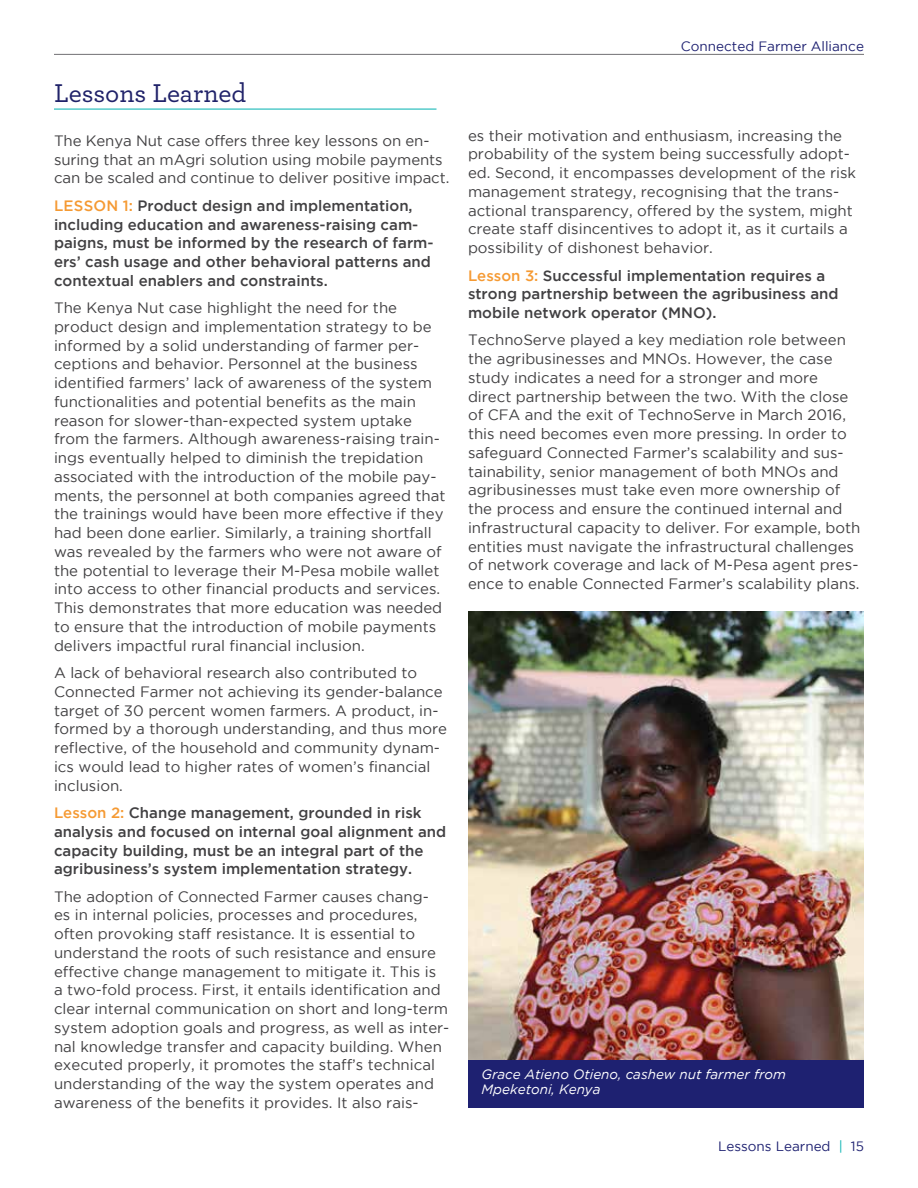
<style>
.page{position:relative;width:918px;height:1188px;background:#fff}
.page>*{position:absolute;margin:0;border:0;box-sizing:border-box;transform-origin:0 0}
.t1{font:500 27px "Archer";color:#202269}
.t2{font:15px/18.8px "Gotham";color:#414042}
.t3{font:500 15px/18.8px "Gotham";color:#414042}
.t4{font:italic 13.5px/15px "Gotham";color:#fff}
.t5{font:13.5px "Gotham";color:#1e2171}
.s1{color:#f59a33}
.s2{color:#00b1b0}
</style>
<div class="page">
<hr style="left:54px;top:54px;width:810px;height:1px;background:#717073">
<img style="left:468px;top:611px;width:396px;height:449px">
<hr style="left:54px;top:109px;width:382px;height:1px;background:#00b1b0">
<div style="left:468px;top:1060px;width:396px;height:48px;background:#1e2171"></div>
<h1 class="t1" style="left:54px;top:74px;width:194px">Lessons Learned</h1>
<p class="t2" style="left:54px;top:131px;width:397px">The Kenya Nut case offers three key lessons on en&shy;suring that an mAgri solution using mobile payments can be scaled and continue to deliver positive impact.</p>
<p class="t3" style="left:54px;top:196px;width:381px"><span class="s1">LESSON 1:</span> Product design and implementation, including education and awareness-raising cam&shy;paigns, must be informed by the research of farm&shy;ers’ cash usage and other behavioral patterns and contextual enablers and constraints.</p>
<p class="t2" style="left:54px;top:298px;width:393px">The Kenya Nut case highlight the need for the product design and implementation strategy to be informed by a solid understanding of farmer per&shy;ceptions and behavior. Personnel at the business identified farmers’ lack of awareness of the system functionalities and potential benefits as the main reason for slower-than-expected system uptake from the farmers. Although awareness-raising train&shy;ings eventually helped to diminish the trepidation associated with the introduction of the mobile pay&shy;ments, the personnel at both companies agreed that the trainings would have been more effective if they had been done earlier. Similarly, a training shortfall was revealed by the farmers who were not aware of the potential to leverage their M-Pesa mobile wallet into access to other financial products and services.<br>This demonstrates that more education was needed to ensure that the introduction of mobile payments delivers impactful rural financial inclusion.</p>
<p class="t2" style="left:54px;top:663px;width:395px">A lack of behavioral research also contributed to Connected Farmer not achieving its gender-balance target of 30 percent women farmers. A product, in&shy;formed by a thorough understanding, and thus more reflective, of the household and community dynam&shy;ics would lead to higher rates of women’s financial inclusion.</p>
<p class="t3" style="left:54px;top:803px;width:394px"><span class="s1">Lesson 2:</span> Change management, grounded in risk analysis and focused on internal goal alignment and capacity building, must be an integral part of the agribusiness’s system implementation strategy.</p>
<p class="t2" style="left:54px;top:887px;width:397px">The adoption of Connected Farmer causes chang-<br>es in internal policies, processes and procedures, often provoking staff resistance. It is essential to understand the roots of such resistance and ensure effective change management to mitigate it. This is<br>a two-fold process. First, it entails identification and clear internal communication on short and long-term system adoption goals and progress, as well as inter&shy;nal knowledge transfer and capacity building. When executed properly, it promotes the staff’s technical understanding of the way the system operates and awareness of the benefits it provides. It also rais-</p>
<p class="t5" style="left:681px;top:38px;width:185px">Connected Farmer Alliance</p>
<p class="t2" style="left:468px;top:126px;width:390px">es their motivation and enthusiasm, increasing the probability of the system being successfully adopt&shy;ed. Second, it encompasses development of the risk management strategy, recognising that the trans&shy;actional transparency, offered by the system, might create staff disincentives to adopt it, as it curtails a possibility of dishonest behavior.</p>
<p class="t3" style="left:468px;top:266px;width:372px"><span class="s1">Lesson 3:</span> Successful implementation requires a strong partnership between the agribusiness and mobile network operator (MNO).</p>
<p class="t2" style="left:468px;top:331px;width:394px">TechnoServe played a key mediation role between the agribusinesses and MNOs. However, the case study indicates a need for a stronger and more direct partnership between the two. With the close of CFA and the exit of TechnoServe in March 2016, this need becomes even more pressing. In order to safeguard Connected Farmer’s scalability and sus&shy;tainability, senior management of both MNOs and agribusinesses must take even more ownership of the process and ensure the continued internal and infrastructural capacity to deliver. For example, both entities must navigate the infrastructural challenges of network coverage and lack of M-Pesa agent pres&shy;ence to enable Connected Farmer’s scalability plans.</p>
<p class="t4" style="left:482px;top:1067px;width:306px">Grace Atieno Otieno, cashew nut farmer from<br>Mpeketoni, Kenya</p>
<p class="t5" style="left:718px;top:1139px;width:114px">Lessons Learned</p>
<p class="t5" style="left:839px;top:1139px;width:27px"><span class="s2">|</span> 15</p>
</div>
